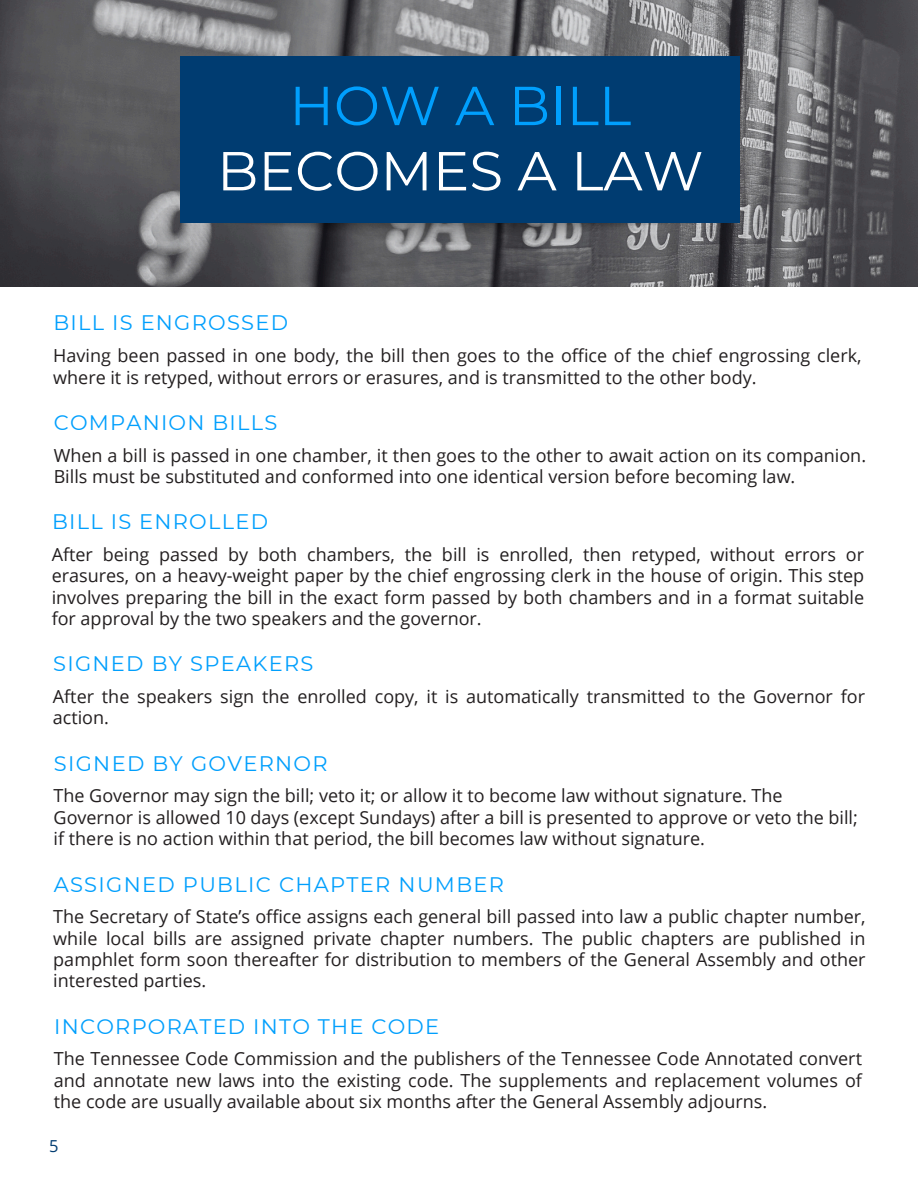
<style>
.page{position:relative;width:918px;height:1188px;background:#fff}
.page>*{position:absolute;margin:0;border:0;box-sizing:border-box;transform-origin:0 0}
.t1{font:54.75px/65.2px "Montserrat";color:#fff;text-align:center}
.t2{font:21px "Montserrat";letter-spacing:.06em;color:#009ffd}
.t3{font:18px/21.3px "Open Sans";color:#231f20}
.t4{font:16.5px "Open Sans";color:#003c71}
.s1{color:#009ffd}
</style>
<div class="page">
<img style="left:0;top:0;width:918px;height:287px">
<img style="left:179px;top:220px;width:560px;height:28px">
<div style="left:180px;top:57px;width:560px;height:166px;background:#003c71"></div>
<p class="t1" style="left:217px;top:73px;width:488px"><span class="s1">HOW A BILL<br></span>BECOMES A LAW</p>
<p class="t2" style="left:53px;top:310px;width:236px">BILL IS ENGROSSED</p>
<h2 class="t3" style="left:53px;top:345px;width:810px">Having been passed in one body, the bill then goes to the office of the chief engrossing clerk, where it is retyped, without errors or erasures, and is transmitted to the other body.</h2>
<h1 class="t2" style="left:54px;top:409px;width:225px">COMPANION BILLS</h1>
<p class="t3" style="left:54px;top:444px;width:814px">When a bill is passed in one chamber, it then goes to the other to await action on its companion.<br>Bills must be substituted and conformed into one identical version before becoming law.</p>
<p class="t2" style="left:52px;top:509px;width:218px">BILL IS ENROLLED</p>
<h2 class="t3" style="left:52px;top:543px;width:814px;text-align:justify">After being passed by both chambers, the bill is enrolled, then retyped, without errors or erasures, on a heavy-weight paper by the chief engrossing clerk in the house of origin. This step involves preparing the bill in the exact form passed by both chambers and in a format suitable for approval by the two speakers and the governor.</h2>
<h2 class="t2" style="left:53px;top:651px;width:262px">SIGNED BY SPEAKERS</h2>
<h2 class="t3" style="left:53px;top:685px;width:814px">After the speakers sign the enrolled copy, it is automatically transmitted to the Governor for action.</h2>
<p class="t2" style="left:54px;top:750px;width:275px">SIGNED BY GOVERNOR</p>
<h2 class="t3" style="left:54px;top:785px;width:806px">The Governor may sign the bill; veto it; or allow it to become law without signature. The<br>Governor is allowed 10 days (except Sundays) after a bill is presented to approve or veto the bill; if there is no action within that period, the bill becomes law without signature.</h2>
<p class="t2" style="left:54px;top:871px;width:452px">ASSIGNED PUBLIC CHAPTER NUMBER</p>
<p class="t3" style="left:53px;top:906px;width:814px;text-align:justify">The Secretary of State’s office assigns each general bill passed into law a public chapter number, while local bills are assigned private chapter numbers. The public chapters are published in pamphlet form soon thereafter for distribution to members of the General Assembly and other interested parties.</p>
<h2 class="t2" style="left:54px;top:1013px;width:386px">INCORPORATED INTO THE CODE</h2>
<p class="t3" style="left:54px;top:1048px;width:810px;text-align:justify">The Tennessee Code Commission and the publishers of the Tennessee Code Annotated convert and annotate new laws into the existing code. The supplements and replacement volumes of the code are usually available about six months after the General Assembly adjourns.</p>
<h2 class="t4" style="left:49px;top:1135px;width:11px">5</h2>
</div>
